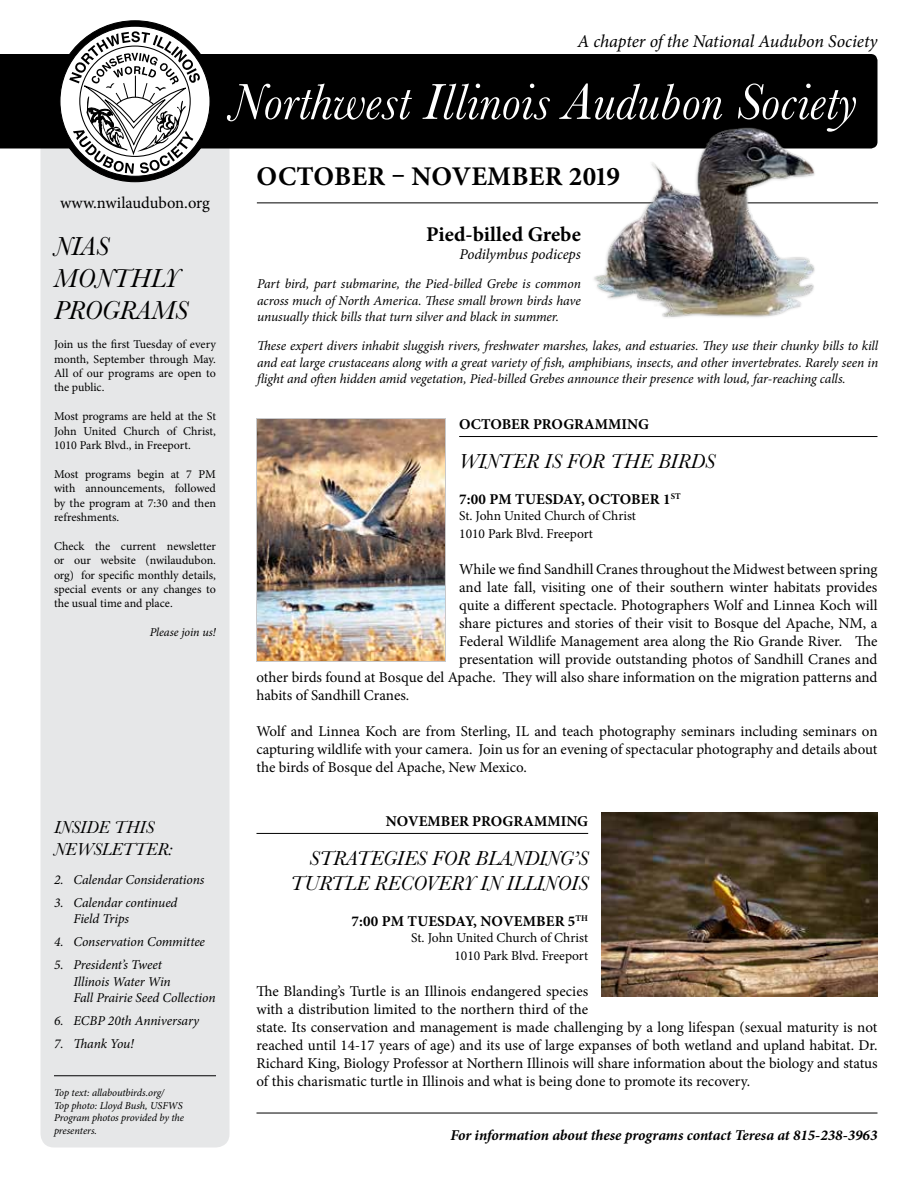
<style>
.page{position:relative;width:918px;height:1188px;background:#fff}
.page>*{position:absolute;margin:0;border:0;box-sizing:border-box;transform-origin:0 0}
.t1{font:italic 52.5px "Baskerville";color:#fff}
.t2{font:700 27px "Minion Pro";letter-spacing:.01em;color:#000}
.t3{font:italic 27px/32.4px "Baskerville";color:#000}
.t4{font:italic 21px/25.2px "Baskerville";color:#000;text-align:right}
.t5{font:700 21px "Minion Pro";letter-spacing:.005em;color:#000}
.t6{font:italic 18px "Minion Pro";letter-spacing:-.01em;color:#000}
.t7{font:italic 18px/21.6px "Baskerville";color:#000}
.t8{font:16.5px "Minion Pro";color:#000}
.t9{font:15px/18px "Minion Pro";letter-spacing:-.005em;color:#000;text-align:justify}
.t10{font:700 15px "Minion Pro";color:#000}
.t11{font:italic 700 15px "Minion Pro";letter-spacing:-.005em;color:#000}
.t12{font:italic 15px "Minion Pro";letter-spacing:-.005em;color:#000}
.t13{font:italic 13.5px/16.2px "Minion Pro";letter-spacing:-.005em;color:#000}
.t14{font:13.5px/18px "Minion Pro";letter-spacing:-.005em;color:#000}
.t15{font:12px/14.4px "Minion Pro";letter-spacing:-.005em;color:#000;text-align:justify}
.t16{font:italic 12px "Minion Pro";letter-spacing:-.005em;color:#000}
.t17{font:italic 10.5px/12.6px "Minion Pro";letter-spacing:-.01em;color:#000}
</style>
<div class="page">
<div style="left:40px;top:101px;width:190px;height:1047px;background:#e6e7e8;border-radius:14px"></div>
<div style="left:0;top:54px;width:878px;height:94px;background:#000"></div>
<div style="left:55px;top:21px;width:160px;height:161px;background:#000;border-radius:50%"></div>
<svg style="left:60px;top:26px;width:150px;height:150px"></svg>
<svg style="left:69px;top:31px;width:132px;height:143px"></svg>
<hr style="left:257px;top:202px;width:621px;height:1px;background:#000">
<hr style="left:54px;top:1076px;width:162px;height:1px;background:#000">
<hr style="left:459px;top:436px;width:419px;height:1px;background:#000">
<hr style="left:256px;top:833px;width:332px;height:1px;background:#000">
<hr style="left:256px;top:1113px;width:622px;height:1px;background:#000">
<img style="left:581px;top:123px;width:297px;height:195px">
<img style="left:258px;top:420px;width:186px;height:240px">
<div style="left:256px;top:418px;width:190px;height:244px;border:1px solid #c7c8ca"></div>
<img style="left:602px;top:813px;width:276px;height:183px">
<p class="t6" style="left:577px;top:29px;width:302px">A chapter of the National Audubon Society</p>
<h1 class="t1" style="left:230px;top:67px;width:629px">Northwest Illinois Audubon Society</h1>
<p class="t8" style="left:60px;top:191px;width:151px">www.nwilaudubon.org</p>
<h2 class="t3" style="left:54px;top:230px;width:135px">NIAS<br>MONTHLY<br>PROGRAMS</h2>
<p class="t15" style="left:54px;top:337px;width:164px">Join us the first Tuesday of every month, September through May.<br>All of our programs are open to the public.</p>
<p class="t15" style="left:54px;top:409px;width:164px">Most programs are held at the St John United Church of Christ, 1010 Park Blvd., in Freeport.</p>
<p class="t15" style="left:54px;top:467px;width:164px">Most programs begin at 7 PM with announcements, followed by the program at 7:30 and then refreshments.</p>
<p class="t15" style="left:54px;top:539px;width:164px">Check the current newsletter or our website (nwilaudubon. org) for specific monthly details, special events or any changes to the usual time and place.</p>
<p class="t16" style="left:150px;top:624px;width:68px">Please join us!</p>
<h2 class="t2" style="left:257px;top:158px;width:365px">OCTOBER – NOVEMBER 2019</h2>
<h3 class="t5" style="left:426px;top:219px;width:156px">Pied-billed Grebe</h3>
<p class="t12" style="left:459px;top:244px;width:123px">Podilymbus podiceps</p>
<p class="t13" style="left:257px;top:276px;width:325px;text-align:justify">Part bird, part submarine, the Pied-billed Grebe is common across much of North America. These small brown birds have unusually thick bills that turn silver and black in summer.</p>
<p class="t13" style="left:257px;top:338px;width:623px;text-align:justify">These expert divers inhabit sluggish rivers, freshwater marshes, lakes, and estuaries. They use their chunky bills to kill and eat large crustaceans along with a great variety of fish, amphibians, insects, and other invertebrates. Rarely seen in flight and often hidden amid vegetation, Pied-billed Grebes announce their presence with loud, far-reaching calls.</p>
<p class="t10" style="left:459px;top:414px;width:191px">OCTOBER PROGRAMMING</p>
<h3 class="t4" style="left:459px;top:449px;width:257px">WINTER IS FOR THE BIRDS</h3>
<p class="t10" style="left:459px;top:489px;width:223px">7:00 PM TUESDAY, OCTOBER 1<sup>ST</sup></p>
<p class="t14" style="left:459px;top:507px;width:178px">St. John United Church of Christ<br>1010 Park Blvd. Freeport</p>
<p class="t9" style="left:459px;top:561px;width:420px">While we find Sandhill Cranes throughout the Midwest between spring</p>
<p class="t9" style="left:459px;top:579px;width:420px">and late fall, visiting one of their southern winter habitats provides</p>
<p class="t9" style="left:459px;top:597px;width:420px">quite a different spectacle. Photographers Wolf and Linnea Koch will</p>
<p class="t9" style="left:459px;top:615px;width:420px">share pictures and stories of their visit to Bosque del Apache, NM, a</p>
<p class="t9" style="left:459px;top:633px;width:420px">Federal Wildlife Management area along the Rio Grande River. The</p>
<p class="t9" style="left:459px;top:651px;width:420px">presentation will provide outstanding photos of Sandhill Cranes and</p>
<p class="t9" style="left:257px;top:669px;width:623px">other birds found at Bosque del Apache. They will also share information on the migration patterns and</p>
<p class="t9" style="left:257px;top:687px;width:154px">habits of Sandhill Cranes.</p>
<p class="t9" style="left:257px;top:723px;width:623px">Wolf and Linnea Koch are from Sterling, IL and teach photography seminars including seminars on capturing wildlife with your camera. Join us for an evening of spectacular photography and details about the birds of Bosque del Apache, New Mexico.</p>
<p class="t7" style="left:54px;top:816px;width:120px">INSIDE THIS<br>NEWSLETTER:</p>
<p class="t13" style="left:54px;top:872px;width:152px">2. Calendar Considerations</p>
<p class="t13" style="left:73px;top:895px;width:106px;text-indent:-19px">3. Calendar continued<br>Field Trips</p>
<p class="t13" style="left:54px;top:934px;width:153px">4. Conservation Committee</p>
<p class="t13" style="left:73px;top:957px;width:144px;text-indent:-19px">5. President’s Tweet<br>Illinois Water Win<br>Fall Prairie Seed Collection</p>
<p class="t13" style="left:54px;top:1012px;width:147px">6. ECBP 20th Anniversary</p>
<p class="t13" style="left:54px;top:1035px;width:81px">7. Thank You!</p>
<p class="t17" style="left:54px;top:1087px;width:132px">Top text: allaboutbirds.org/<br>Top photo: Lloyd Bush, USFWS<br>Program photos provided by the presenters.</p>
<p class="t10" style="left:386px;top:811px;width:204px">NOVEMBER PROGRAMMING</p>
<h3 class="t4" style="left:291px;top:846px;width:299px">STRATEGIES FOR BLANDING’S<br>TURTLE RECOVERY IN ILLINOIS</h3>
<p class="t10" style="left:352px;top:911px;width:238px">7:00 PM TUESDAY, NOVEMBER 5<sup>TH</sup></p>
<p class="t14" style="left:411px;top:929px;width:178px;text-align:right">St. John United Church of Christ<br>1010 Park Blvd. Freeport</p>
<p class="t9" style="left:256px;top:983px;width:623px;text-align:left">The Blanding’s Turtle is an Illinois endangered species<br>with a distribution limited to the northern third of the<br>state. Its conservation and management is made challenging by a long lifespan (sexual maturity is not reached until 14-17 years of age) and its use of large expanses of both wetland and upland habitat. Dr.<br>Richard King, Biology Professor at Northern Illinois will share information about the biology and status of this charismatic turtle in Illinois and what is being done to promote its recovery.</p>
<p class="t11" style="left:450px;top:1125px;width:429px">For information about these programs contact Teresa at 815-238-3963</p>
</div>
